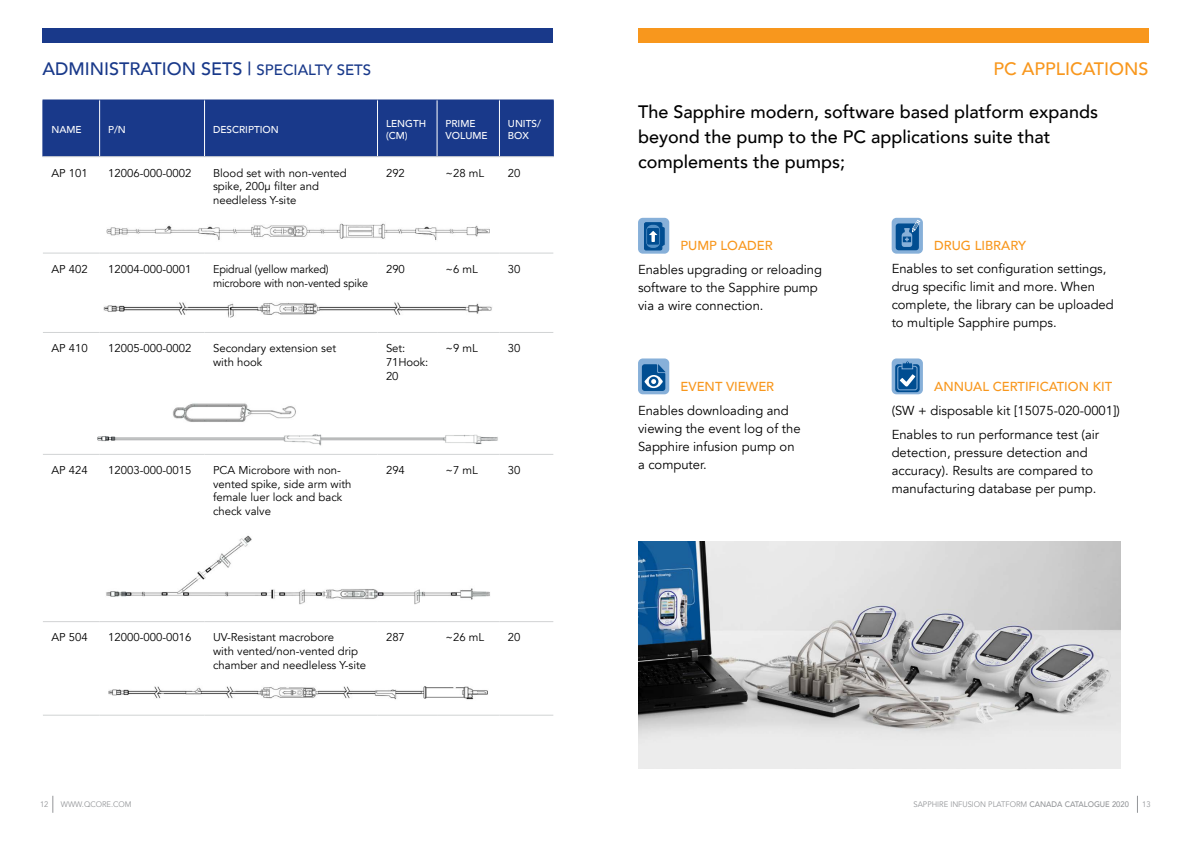
<style>
.page{position:relative;width:1191px;height:842px;background:#fff}
.page>*{position:absolute;margin:0;border:0;box-sizing:border-box;transform-origin:0 0}
.t1{font:500 18px/25px "Avenir";color:#000}
.t2{font:500 18px "Avenir";color:#19398a}
.t3{font:500 18px "Avenir";color:#f8971d}
.t4{font:13px/18px "Avenir";color:#000}
.t5{font:500 13px "Avenir";color:#f8971d}
.t6{font:11.3px/13.6px "Avenir";color:#000}
.t7{font:11.3px/13.6px "Avenir";color:#000;scale:.95 1}
.t8{font:500 10px/12px "Avenir";color:#fff}
.t9{font:8px "Avenir";color:#939598;scale:.95 1}
.s1{font-size:15px}
.s2{font-weight:500}
</style>
<div class="page">
<div style="left:638px;top:28px;width:510px;height:15px;background:#f8971d"></div>
<div style="left:43px;top:28px;width:510px;height:15px;background:#19398a"></div>
<div style="left:638px;top:218px;width:31px;height:36px;background:#87b0d9;border-radius:5px"></div>
<svg style="left:644px;top:223px;width:18px;height:27px"></svg>
<div style="left:644px;top:222px;width:18px;height:28px;border:1px solid #004d91;border-radius:2px"></div>
<div style="left:645px;top:224px;width:16px;height:25px;border:1px solid #004d91;border-radius:6px"></div>
<div style="left:647px;top:228px;width:12px;height:17px;border:1px solid #004d91"></div>
<svg style="left:649px;top:226px;width:16px;height:21px"></svg>
<div style="left:891px;top:218px;width:32px;height:36px;background:#87b0d9;border-radius:5px"></div>
<div style="left:895px;top:223px;width:24px;height:27px;background:#004d91;border-radius:3px"></div>
<svg style="left:901px;top:220px;width:19px;height:27px"></svg>
<div style="left:638px;top:358px;width:31px;height:36px;background:#87b0d9;border-radius:5px"></div>
<svg style="left:642px;top:364px;width:23px;height:27px"></svg>
<svg style="left:891px;top:358px;width:32px;height:36px"></svg>
<svg style="left:895px;top:364px;width:24px;height:28px"></svg>
<div style="left:897px;top:366px;width:20px;height:24px;border:1px solid #87b0d9;border-radius:2px"></div>
<svg style="left:899px;top:360px;width:16px;height:26px"></svg>
<img style="left:638px;top:542px;width:482px;height:227px">
<div style="left:44px;top:101px;width:509px;height:55px;background:#19398a"></div>
<hr style="left:43px;top:100px;width:57px;height:1px;background:#19398a">
<hr style="left:43px;top:100px;width:1px;height:56px;background:#19398a">
<hr style="left:100px;top:100px;width:104px;height:1px;background:#19398a">
<hr style="left:204px;top:100px;width:173px;height:1px;background:#19398a">
<hr style="left:377px;top:100px;width:60px;height:1px;background:#19398a">
<hr style="left:437px;top:100px;width:62px;height:1px;background:#19398a">
<hr style="left:499px;top:100px;width:55px;height:1px;background:#19398a">
<hr style="left:553px;top:100px;width:1px;height:56px;background:#19398a">
<hr style="left:99px;top:100px;width:1px;height:56px;background:#fff">
<hr style="left:204px;top:100px;width:1px;height:56px;background:#fff">
<hr style="left:377px;top:100px;width:1px;height:56px;background:#fff">
<hr style="left:437px;top:100px;width:1px;height:56px;background:#fff">
<hr style="left:499px;top:100px;width:1px;height:56px;background:#fff">
<hr style="left:43px;top:156px;width:57px;height:1px;background:#d1d3d4">
<hr style="left:100px;top:156px;width:104px;height:1px;background:#d1d3d4">
<hr style="left:204px;top:156px;width:173px;height:1px;background:#d1d3d4">
<hr style="left:377px;top:156px;width:60px;height:1px;background:#d1d3d4">
<hr style="left:437px;top:156px;width:62px;height:1px;background:#d1d3d4">
<hr style="left:499px;top:156px;width:55px;height:1px;background:#d1d3d4">
<hr style="left:43px;top:253px;width:57px;height:1px;background:#d1d3d4">
<hr style="left:100px;top:253px;width:104px;height:1px;background:#d1d3d4">
<hr style="left:204px;top:253px;width:173px;height:1px;background:#d1d3d4">
<hr style="left:377px;top:253px;width:60px;height:1px;background:#d1d3d4">
<hr style="left:437px;top:253px;width:62px;height:1px;background:#d1d3d4">
<hr style="left:499px;top:253px;width:54px;height:1px;background:#d1d3d4">
<hr style="left:43px;top:332px;width:57px;height:1px;background:#d1d3d4">
<hr style="left:100px;top:332px;width:104px;height:1px;background:#d1d3d4">
<hr style="left:204px;top:332px;width:173px;height:1px;background:#d1d3d4">
<hr style="left:377px;top:332px;width:60px;height:1px;background:#d1d3d4">
<hr style="left:437px;top:332px;width:62px;height:1px;background:#d1d3d4">
<hr style="left:499px;top:332px;width:54px;height:1px;background:#d1d3d4">
<hr style="left:43px;top:454px;width:57px;height:1px;background:#d1d3d4">
<hr style="left:100px;top:454px;width:104px;height:1px;background:#d1d3d4">
<hr style="left:204px;top:454px;width:173px;height:1px;background:#d1d3d4">
<hr style="left:377px;top:454px;width:60px;height:1px;background:#d1d3d4">
<hr style="left:437px;top:454px;width:62px;height:1px;background:#d1d3d4">
<hr style="left:499px;top:454px;width:54px;height:1px;background:#d1d3d4">
<hr style="left:43px;top:621px;width:57px;height:1px;background:#d1d3d4">
<hr style="left:100px;top:621px;width:104px;height:1px;background:#d1d3d4">
<hr style="left:204px;top:621px;width:173px;height:1px;background:#d1d3d4">
<hr style="left:377px;top:621px;width:60px;height:1px;background:#d1d3d4">
<hr style="left:437px;top:621px;width:62px;height:1px;background:#d1d3d4">
<hr style="left:499px;top:621px;width:54px;height:1px;background:#d1d3d4">
<hr style="left:43px;top:715px;width:57px;height:1px;background:#d1d3d4">
<hr style="left:100px;top:715px;width:104px;height:1px;background:#d1d3d4">
<hr style="left:204px;top:715px;width:173px;height:1px;background:#d1d3d4">
<hr style="left:377px;top:715px;width:60px;height:1px;background:#d1d3d4">
<hr style="left:437px;top:715px;width:62px;height:1px;background:#d1d3d4">
<hr style="left:499px;top:715px;width:54px;height:1px;background:#d1d3d4">
<img style="left:106px;top:223px;width:384px;height:17px">
<img style="left:103px;top:302px;width:389px;height:16px">
<img style="left:173px;top:403px;width:123px;height:19px">
<img style="left:97px;top:434px;width:401px;height:12px">
<img style="left:106px;top:535px;width:384px;height:69px">
<img style="left:108px;top:686px;width:380px;height:14px">
<svg style="left:1137px;top:796px;width:1px;height:17px"></svg>
<svg style="left:52px;top:796px;width:1px;height:17px"></svg>
<h1 class="t2" style="left:43px;top:53px;width:330px">ADMINISTRATION SETS | <span class="s1">SPECIALTY SETS</span></h1>
<h1 class="t3" style="left:993px;top:53px;width:157px">PC APPLICATIONS</h1>
<p class="t8" style="left:51px;top:123px;width:32px">NAME</p>
<p class="t8" style="left:108px;top:123px;width:19px">P/N</p>
<p class="t8" style="left:213px;top:123px;width:67px">DESCRIPTION</p>
<p class="t8" style="left:386px;top:117px;width:42px">LENGTH (CM)</p>
<p class="t8" style="left:445px;top:117px;width:44px">PRIME<br>VOLUME</p>
<p class="t8" style="left:508px;top:117px;width:34px">UNITS/<br>BOX</p>
<p class="t6" style="left:51px;top:166px;width:38px">AP 101</p>
<p class="t6" style="left:108px;top:166px;width:85px">12006-000-0002</p>
<p class="t6" style="left:213px;top:166px;width:135px">Blood set with non-vented spike, 200µ filter and needleless Y-site</p>
<p class="t6" style="left:386px;top:166px;width:20px">292</p>
<p class="t6" style="left:445px;top:166px;width:40px">~28 mL</p>
<p class="t6" style="left:508px;top:166px;width:14px">20</p>
<p class="t6" style="left:51px;top:262px;width:38px">AP 402</p>
<p class="t6" style="left:108px;top:262px;width:85px">12004-000-0001</p>
<p class="t7" style="left:213px;top:262px;width:165px">Epidrual (yellow marked) microbore with non-vented spike</p>
<p class="t6" style="left:386px;top:262px;width:20px">290</p>
<p class="t6" style="left:445px;top:262px;width:34px">~6 mL</p>
<p class="t6" style="left:508px;top:262px;width:14px">30</p>
<p class="t6" style="left:51px;top:342px;width:38px">AP 410</p>
<p class="t6" style="left:108px;top:342px;width:85px">12005-000-0002</p>
<p class="t6" style="left:213px;top:342px;width:125px">Secondary extension set with hook</p>
<p class="t6" style="left:386px;top:342px;width:44px">Set:<br>71Hook:<br>20</p>
<p class="t6" style="left:445px;top:342px;width:34px">~9 mL</p>
<p class="t6" style="left:508px;top:342px;width:14px">30</p>
<p class="t6" style="left:51px;top:464px;width:38px">AP 424</p>
<p class="t6" style="left:108px;top:464px;width:85px">12003-000-0015</p>
<p class="t6" style="left:213px;top:464px;width:140px">PCA Microbore with non&shy;vented spike, side arm with female luer lock and back check valve</p>
<p class="t6" style="left:386px;top:464px;width:20px">294</p>
<p class="t6" style="left:445px;top:464px;width:34px">~7 mL</p>
<p class="t6" style="left:508px;top:464px;width:14px">30</p>
<p class="t6" style="left:51px;top:631px;width:38px">AP 504</p>
<p class="t6" style="left:108px;top:631px;width:85px">12000-000-0016</p>
<p class="t6" style="left:213px;top:631px;width:155px">UV-Resistant macrobore<br>with vented/non-vented drip chamber and needleless Y-site</p>
<p class="t6" style="left:386px;top:631px;width:20px">287</p>
<p class="t6" style="left:445px;top:631px;width:40px">~26 mL</p>
<p class="t6" style="left:508px;top:631px;width:14px">20</p>
<h1 class="t1" style="left:638px;top:98px;width:461px">The Sapphire modern, software based platform expands beyond the pump to the PC applications suite that complements the pumps;</h1>
<p class="t5" style="left:680px;top:235px;width:94px">PUMP LOADER</p>
<p class="t4" style="left:638px;top:261px;width:185px">Enables upgrading or reloading software to the Sapphire pump via a wire connection.</p>
<p class="t5" style="left:680px;top:375px;width:95px">EVENT VIEWER</p>
<p class="t4" style="left:638px;top:402px;width:164px">Enables downloading and viewing the event log of the<br>Sapphire infusion pump on a computer.</p>
<p class="t5" style="left:934px;top:234px;width:93px">DRUG LIBRARY</p>
<p class="t4" style="left:891px;top:260px;width:224px">Enables to set configuration settings, drug specific limit and more. When complete, the library can be uploaded to multiple Sapphire pumps.</p>
<p class="t5" style="left:934px;top:375px;width:179px">ANNUAL CERTIFICATION KIT</p>
<p class="t4" style="left:891px;top:399px;width:230px;line-height:23.7px">(SW + disposable kit [15075-020-0001])<br>Enables to run performance test (air</p>
<p class="t4" style="left:891px;top:443px;width:206px">detection, pressure detection and accuracy). Results are compared to manufacturing database per pump.</p>
<p class="t9" style="left:61px;top:799px;width:76px">WWW.QCORE.COM</p>
<p class="t9" style="left:913px;top:799px;width:228px">SAPPHIRE INFUSION PLATFORM <span class="s2">CANADA CATALOGUE 2020</span></p>
<p class="t9" style="left:40px;top:799px;width:10px">12</p>
<p class="t9" style="left:1142px;top:799px;width:10px">13</p>
</div>
